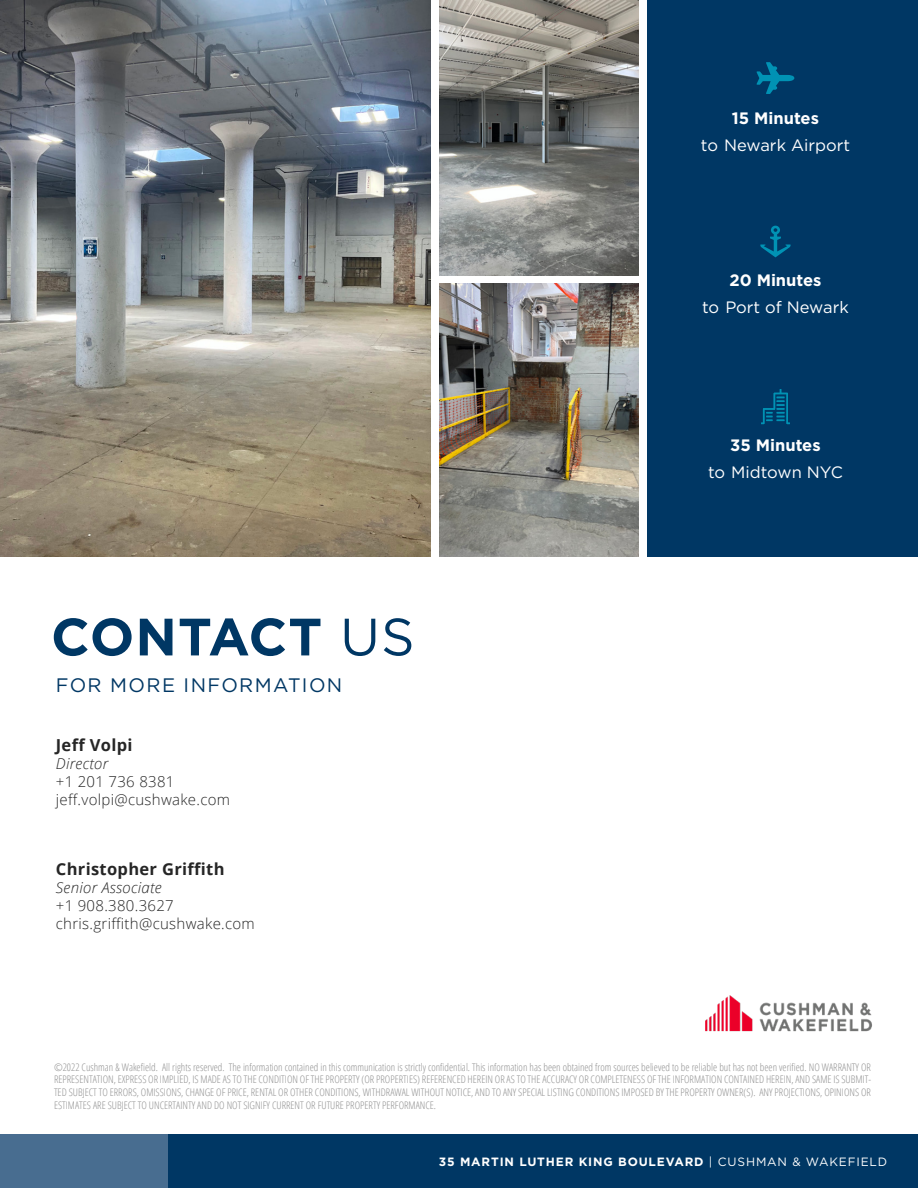
<style>
.page{position:relative;width:918px;height:1188px;background:#fff}
.page>*{position:absolute;margin:0;border:0;box-sizing:border-box;transform-origin:0 0}
.t1{font:700 52.5px "Gotham";letter-spacing:.01em;color:#003764}
.t2{font:19.5px "Gotham";letter-spacing:.07em;color:#003764}
.t3{font:16.5px "Gotham";color:#fff}
.t4{font:700 16.5px "Open Sans";letter-spacing:.02em;color:#262626}
.t5{font:700 16.5px "Gotham";color:#fff}
.t6{font:300 15px/18px "Open Sans";letter-spacing:.02em;color:#262626}
.t7{font:italic 300 15px "Open Sans";letter-spacing:.02em;color:#262626}
.t8{font:700 12px "Gotham";letter-spacing:.07em;color:#fff}
.t9{font:300 condensed 10.5px/12.6px "Open Sans";color:#919191;text-align:justify}
.s1{font-weight:400}
</style>
<div class="page">
<div style="left:0;top:1134px;width:169px;height:54px;background:#486d90"></div>
<div style="left:169px;top:1134px;width:749px;height:54px;background:#003764"></div>
<img style="left:705px;top:995px;width:167px;height:37px">
<div style="left:648px;top:0;width:270px;height:556px;background:#003764"></div>
<svg style="left:757px;top:62px;width:37px;height:32px"></svg>
<svg style="left:760px;top:226px;width:31px;height:31px"></svg>
<svg style="left:761px;top:389px;width:29px;height:35px"></svg>
<img style="left:0;top:0;width:431px;height:556px">
<img style="left:440px;top:0;width:198px;height:275px">
<img style="left:440px;top:284px;width:198px;height:272px">
<h3 class="t5" style="left:732px;top:107px;width:89px">15 Minutes</h3>
<h3 class="t3" style="left:701px;top:134px;width:151px">to Newark Airport</h3>
<h3 class="t5" style="left:729px;top:270px;width:94px">20 Minutes</h3>
<h3 class="t3" style="left:702px;top:297px;width:148px">to Port of Newark</h3>
<h1 class="t1" style="left:51px;top:602px;width:365px">CONTACT <span class="s1">US</span></h1>
<h2 class="t2" style="left:56px;top:673px;width:288px">FOR MORE INFORMATION</h2>
<h3 class="t4" style="left:56px;top:734px;width:78px">Jeff Volpi</h3>
<h3 class="t7" style="left:56px;top:754px;width:54px">Director</h3>
<h3 class="t6" style="left:56px;top:773px;width:176px">+1 201 736 8381 jeff.volpi@cushwake.com</h3>
<h3 class="t4" style="left:56px;top:857px;width:170px">Christopher Griffith</h3>
<h3 class="t7" style="left:56px;top:877px;width:107px">Senior Associate</h3>
<h3 class="t6" style="left:56px;top:896px;width:201px">+1 908.380.3627 chris.griffith@cushwake.com</h3>
<h3 class="t5" style="left:730px;top:434px;width:92px">35 Minutes</h3>
<h3 class="t3" style="left:708px;top:461px;width:136px">to Midtown NYC</h3>
<p class="t9" style="left:54px;top:1060px;width:819px">©2022 Cushman &amp; Wakefield. All rights reserved. The information contained in this communication is strictly confidential. This information has been obtained from sources believed to be reliable but has not been verified. NO WARRANTY OR REPRESENTATION, EXPRESS OR IMPLIED, IS MADE AS TO THE CONDITION OF THE PROPERTY (OR PROPERTIES) REFERENCED HEREIN OR AS TO THE ACCURACY OR COMPLETENESS OF THE INFORMATION CONTAINED HEREIN, AND SAME IS SUBMIT-TED SUBJECT TO ERRORS, OMISSIONS, CHANGE OF PRICE, RENTAL OR OTHER CONDITIONS, WITHDRAWAL WITHOUT NOTICE, AND TO ANY SPECIAL LISTING CONDITIONS IMPOSED BY THE PROPERTY OWNER(S). ANY PROJECTIONS, OPINIONS OR ESTIMATES ARE SUBJECT TO UNCERTAINTY AND DO NOT SIGNIFY CURRENT OR FUTURE PROPERTY PERFORMANCE.</p>
<p class="t8" style="left:439px;top:1154px;width:450px">35 MARTIN LUTHER KING BOULEVARD <span class="s1">| CUSHMAN &amp; WAKEFIELD</span></p>
</div>
